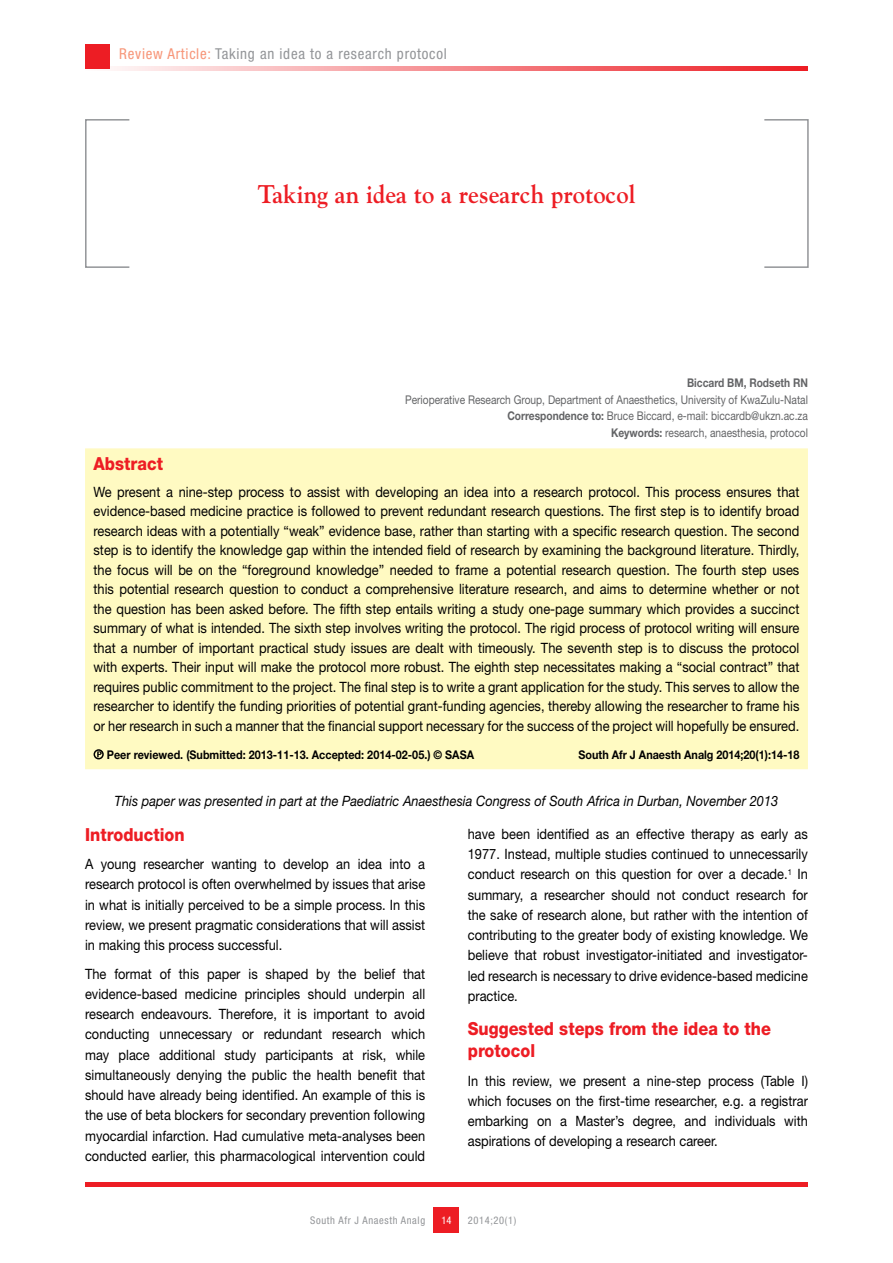
<style>
.page{position:relative;width:893px;height:1263px;background:#fff}
.page>*{position:absolute;margin:0;border:0;box-sizing:border-box;transform-origin:0 0}
.t1{font:700 25.5px "Goudy";color:#ed1d24;scale:.96 1}
.t2{font:800 18px/21.8px "Helvetica Neue LT Std";color:#ed1d24;scale:.9 1}
.t3{font:condensed 15px "Helvetica Neue LT Std";letter-spacing:.05em;color:#939598}
.t4{font:14.25px/20.2px "Helvetica Neue LT Std";color:#000;text-align:justify;scale:.9 1}
.t5{font:italic 14.25px "Helvetica Neue LT Std";color:#000;scale:.9 1}
.t6{font:12px/16.5px "Helvetica Neue LT Std";color:#636466;text-align:right;scale:.85 1}
.t7{font:700 12px "Helvetica Neue LT Std";color:#000;scale:.9 1}
.t8{font:700 12px "Helvetica Neue LT Std";color:#636466;scale:.85 1}
.t9{font:condensed 10.5px "Helvetica Neue LT Std";letter-spacing:.06em;color:#939598}
.t10{font:condensed 10.5px "Helvetica Neue LT Std";color:#fff}
.s1{color:#f79679}
.s2{font-weight:700}
</style>
<div class="page">
<svg style="left:85px;top:66px;width:723px;height:5px;background:#f5898d"></svg>
<div style="left:85px;top:44px;width:24px;height:24px;background:#ed1d24"></div>
<div style="left:434px;top:1208px;width:25px;height:25px;background:#ed1d24"></div>
<div style="left:85px;top:1182px;width:723px;height:5px;background:#ed1d24"></div>
<div style="left:764px;top:119px;width:45px;height:149px;border:2px solid #939598"></div>
<div style="left:85px;top:119px;width:45px;height:149px;border:2px solid #939598"></div>
<div style="left:85px;top:448px;width:723px;height:321px;background:#fffac2"></div>
<div style="left:94px;top:749px;width:10px;height:10px;border:2px solid #000;border-radius:50%"></div>
<svg style="left:97px;top:751px;width:5px;height:6px"></svg>
<p class="t3" style="left:119px;top:45px;width:329px"><span class="s1">Review Article:</span> Taking an idea to a research protocol</p>
<h1 class="t1" style="left:257px;top:179px;width:395px">Taking an idea to a research protocol</h1>
<p class="t8" style="left:687px;top:375px;width:144px">Biccard BM, Rodseth RN</p>
<p class="t6" style="left:405px;top:391px;width:475px">Perioperative Research Group, Department of Anaesthetics, University of KwaZulu-Natal<br><span class="s2">Correspondence to:</span> Bruce Biccard, e-mail: biccardb@ukzn.ac.za<br><span class="s2">Keywords:</span> research, anaesthesia, protocol</p>
<p class="t2" style="left:94px;top:452px;width:79px">Abstract</p>
<p class="t4" style="left:94px;top:482px;width:786px;line-height:19.5px">We present a nine-step process to assist with developing an idea into a research protocol. This process ensures that evidence-based medicine practice is followed to prevent redundant research questions. The first step is to identify broad research ideas with a potentially “weak” evidence base, rather than starting with a specific research question. The second step is to identify the knowledge gap within the intended field of research by examining the background literature. Thirdly, the focus will be on the “foreground knowledge” needed to frame a potential research question. The fourth step uses this potential research question to conduct a comprehensive literature research, and aims to determine whether or not the question has been asked before. The fifth step entails writing a study one-page summary which provides a succinct summary of what is intended. The sixth step involves writing the protocol. The rigid process of protocol writing will ensure that a number of important practical study issues are dealt with timeously. The seventh step is to discuss the protocol with experts. Their input will make the protocol more robust. The eighth step necessitates making a “social contract” that requires public commitment to the project. The final step is to write a grant application for the study. This serves to allow the researcher to identify the funding priorities of potential grant-funding agencies, thereby allowing the researcher to frame his or her research in such a manner that the financial support necessary for the success of the project will hopefully be ensured.</p>
<p class="t7" style="left:107px;top:748px;width:410px">Peer reviewed. (Submitted: 2013-11-13. Accepted: 2014-02-05.) © SASA</p>
<p class="t7" style="left:579px;top:747px;width:247px">South Afr J Anaesth Analg 2014;20(1):14-18</p>
<p class="t5" style="left:115px;top:792px;width:739px">This paper was presented in part at the Paediatric Anaesthesia Congress of South Africa in Durban, November 2013</p>
<p class="t2" style="left:85px;top:823px;width:112px">Introduction</p>
<p class="t4" style="left:85px;top:854px;width:379px">A young researcher wanting to develop an idea into a research protocol is often overwhelmed by issues that arise in what is initially perceived to be a simple process. In this review, we present pragmatic considerations that will assist in making this process successful.</p>
<p class="t4" style="left:85px;top:963px;width:379px">The format of this paper is shaped by the belief that evidence-based medicine principles should underpin all research endeavours. Therefore, it is important to avoid conducting unnecessary or redundant research which may place additional study participants at risk, while simultaneously denying the public the health benefit that should have already being identified. An example of this is the use of beta blockers for secondary prevention following myocardial infarction. Had cumulative meta-analyses been conducted earlier, this pharmacological intervention could</p>
<p class="t4" style="left:468px;top:824px;width:379px">have been identified as an effective therapy as early as 1977. Instead, multiple studies continued to unnecessarily conduct research on this question for over a decade.<sup>1</sup> In summary, a researcher should not conduct research for the sake of research alone, but rather with the intention of contributing to the greater body of existing knowledge. We believe that robust investigator-initiated and investigator&shy;led research is necessary to drive evidence-based medicine practice.</p>
<p class="t2" style="left:468px;top:1018px;width:339px">Suggested steps from the idea to the protocol</p>
<p class="t4" style="left:468px;top:1070px;width:380px">In this review, we present a nine-step process (Table I) which focuses on the first-time researcher, e.g. a registrar embarking on a Master’s degree, and individuals with aspirations of developing a research career.</p>
<p class="t9" style="left:310px;top:1214px;width:117px">South Afr J Anaesth Analg</p>
<p class="t10" style="left:441px;top:1214px;width:12px">14</p>
<p class="t9" style="left:468px;top:1214px;width:50px">2014;20(1)</p>
</div>
